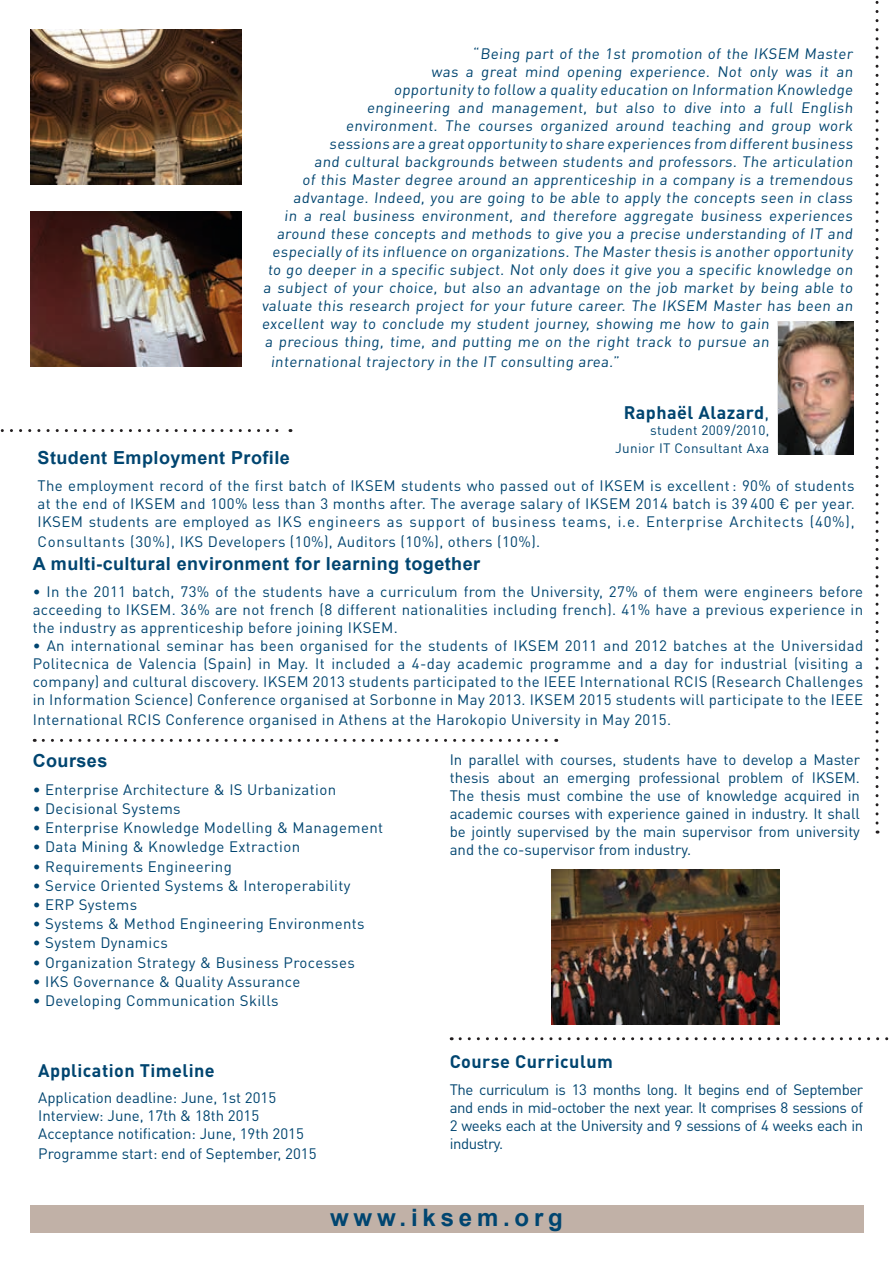
<style>
.page{position:relative;width:893px;height:1263px;background:#fff}
.page>*{position:absolute;margin:0;border:0;box-sizing:border-box;transform-origin:0 0}
.t1{font:700 24px "Arial";letter-spacing:.2em;color:#004570}
.t2{font:700 18px "Arial";letter-spacing:.025em;color:#004570}
.t3{font:700 18px "DIN Pro";letter-spacing:.025em;color:#004570}
.t4{font:15px/18px "DIN Pro";letter-spacing:.025em;color:#004570;text-align:justify}
.t5{font:15px/18px "DIN Pro";color:#004570}
.t6{font:13.5px/18px "DIN Pro";letter-spacing:.025em;color:#004570;text-align:right}
.s1{font-weight:400}
</style>
<div class="page">
<div style="left:30px;top:1206px;width:833px;height:27px;background:#c1b1a7"></div>
<svg style="left:0;top:429px;width:291px;height:3px"></svg>
<svg style="left:875px;top:1px;width:3px;height:822px"></svg>
<svg style="left:460px;top:1037px;width:429px;height:3px"></svg>
<img style="left:31px;top:30px;width:210px;height:155px">
<img style="left:778px;top:322px;width:75px;height:132px">
<img style="left:30px;top:211px;width:211px;height:155px">
<img style="left:552px;top:869px;width:227px;height:155px">
<svg style="left:43px;top:739px;width:514px;height:3px"></svg>
<p class="t4" style="left:473px;top:44px;width:383px">“Being part of the 1st promotion of the IKSEM Master</p>
<p class="t4" style="left:431px;top:62px;width:425px">was a great mind opening experience. Not only was it an</p>
<p class="t4" style="left:394px;top:80px;width:463px">opportunity to follow a quality education on Information Knowledge</p>
<p class="t4" style="left:367px;top:98px;width:490px">engineering and management, but also to dive into a full English</p>
<p class="t4" style="left:346px;top:116px;width:511px">environment. The courses organized around teaching and group work</p>
<p class="t4" style="left:329px;top:134px;width:527px">sessions are a great opportunity to share experiences from different business</p>
<p class="t4" style="left:314px;top:152px;width:542px">and cultural backgrounds between students and professors. The articulation</p>
<p class="t4" style="left:302px;top:170px;width:554px">of this Master degree around an apprenticeship in a company is a tremendous</p>
<p class="t4" style="left:293px;top:188px;width:563px">advantage. Indeed, you are going to be able to apply the concepts seen in class</p>
<p class="t4" style="left:284px;top:206px;width:572px">in a real business environment, and therefore aggregate business experiences</p>
<p class="t4" style="left:277px;top:224px;width:580px">around these concepts and methods to give you a precise understanding of IT and</p>
<p class="t4" style="left:272px;top:242px;width:584px">especially of its influence on organizations. The Master thesis is another opportunity</p>
<p class="t4" style="left:268px;top:260px;width:589px">to go deeper in a specific subject. Not only does it give you a specific knowledge on</p>
<p class="t4" style="left:263px;top:278px;width:593px">a subject of your choice, but also an advantage on the job market by being able to</p>
<p class="t4" style="left:262px;top:296px;width:595px">valuate this research project for your future career. The IKSEM Master has been an</p>
<p class="t4" style="left:262px;top:314px;width:511px">excellent way to conclude my student journey, showing me how to gain</p>
<p class="t4" style="left:265px;top:332px;width:508px">a precious thing, time, and putting me on the right track to pursue an</p>
<p class="t4" style="left:271px;top:352px;width:351px">international trajectory in the IT consulting area.”</p>
<p class="t3" style="left:624px;top:400px;width:147px">Raphaël Alazard<span class="s1">,</span></p>
<p class="t6" style="left:615px;top:420px;width:156px">student 2009/2010,<br>Junior IT Consultant Axa</p>
<p class="t2" style="left:38px;top:446px;width:254px">Student Employment Profile</p>
<p class="t4" style="left:38px;top:476px;width:819px">The employment record of the first batch of IKSEM students who passed out of IKSEM is excellent : 90% of students at the end of IKSEM and 100% less than 3 months after. The average salary of IKSEM 2014 batch is 39 400 € per year.<br>IKSEM students are employed as IKS engineers as support of business teams, i.e. Enterprise Architects (40%),</p>
<p class="t4" style="left:38px;top:531px;width:504px">Consultants (30%), IKS Developers (10%), Auditors (10%), others (10%).</p>
<p class="t2" style="left:33px;top:552px;width:449px">A multi-cultural environment for learning together</p>
<p class="t4" style="left:33px;top:582px;width:832px">• In the 2011 batch, 73% of the students have a curriculum from the University, 27% of them were engineers before acceeding to IKSEM. 36% are not french (8 different nationalities including french). 41% have a previous experience in the industry as apprenticeship before joining IKSEM.</p>
<p class="t4" style="left:33px;top:636px;width:832px">• An international seminar has been organised for the students of IKSEM 2011 and 2012 batches at the Universidad Politecnica de Valencia (Spain) in May. It included a 4-day academic programme and a day for industrial (visiting a company) and cultural discovery. IKSEM 2013 students participated to the IEEE International RCIS (Research Challenges in Information Science) Conference organised at Sorbonne in May 2013. IKSEM 2015 students will participate to the IEEE</p>
<p class="t4" style="left:33px;top:709px;width:640px">International RCIS Conference organised in Athens at the Harokopio University in May 2015.</p>
<p class="t2" style="left:33px;top:748px;width:76px">Courses</p>
<p class="t4" style="left:33px;top:779px;width:305px">• Enterprise Architecture &amp; IS Urbanization</p>
<p class="t4" style="left:33px;top:799px;width:149px">• Decisional Systems</p>
<p class="t4" style="left:33px;top:818px;width:352px">• Enterprise Knowledge Modelling &amp; Management</p>
<p class="t4" style="left:33px;top:837px;width:269px">• Data Mining &amp; Knowledge Extraction</p>
<p class="t4" style="left:33px;top:856px;width:201px">• Requirements Engineering</p>
<p class="t4" style="left:33px;top:876px;width:319px">• Service Oriented Systems &amp; Interoperability</p>
<p class="t4" style="left:33px;top:895px;width:106px">• ERP Systems</p>
<p class="t4" style="left:33px;top:914px;width:333px">• Systems &amp; Method Engineering Environments</p>
<p class="t4" style="left:33px;top:933px;width:137px">• System Dynamics</p>
<p class="t4" style="left:33px;top:953px;width:324px">• Organization Strategy &amp; Business Processes</p>
<p class="t4" style="left:33px;top:972px;width:269px">• IKS Governance &amp; Quality Assurance</p>
<p class="t4" style="left:33px;top:991px;width:247px">• Developing Communication Skills</p>
<p class="t3" style="left:38px;top:1058px;width:178px">Application Timeline</p>
<p class="t5" style="left:38px;top:1088px;width:267px">Application deadline: June, 1st 2015<br>Interview: June, 17th &amp; 18th 2015<br>Acceptance notification: June, 19th 2015</p>
<p class="t5" style="left:38px;top:1144px;width:280px">Programme start: end of September, 2015</p>
<p class="t4" style="left:450px;top:750px;width:412px">In parallel with courses, students have to develop a Master thesis about an emerging professional problem of IKSEM.<br>The thesis must combine the use of knowledge acquired in academic courses with experience gained in industry. It shall be jointly supervised by the main supervisor from university and the co-supervisor from industry.</p>
<p class="t3" style="left:450px;top:1050px;width:165px">Course Curriculum</p>
<p class="t4" style="left:450px;top:1080px;width:415px">The curriculum is 13 months long. It begins end of September and ends in mid-october the next year. It comprises 8 sessions of 2 weeks each at the University and 9 sessions of 4 weeks each in industry.</p>
<h1 class="t1" style="left:330px;top:1201px;width:234px">www.iksem.org</h1>
</div>
